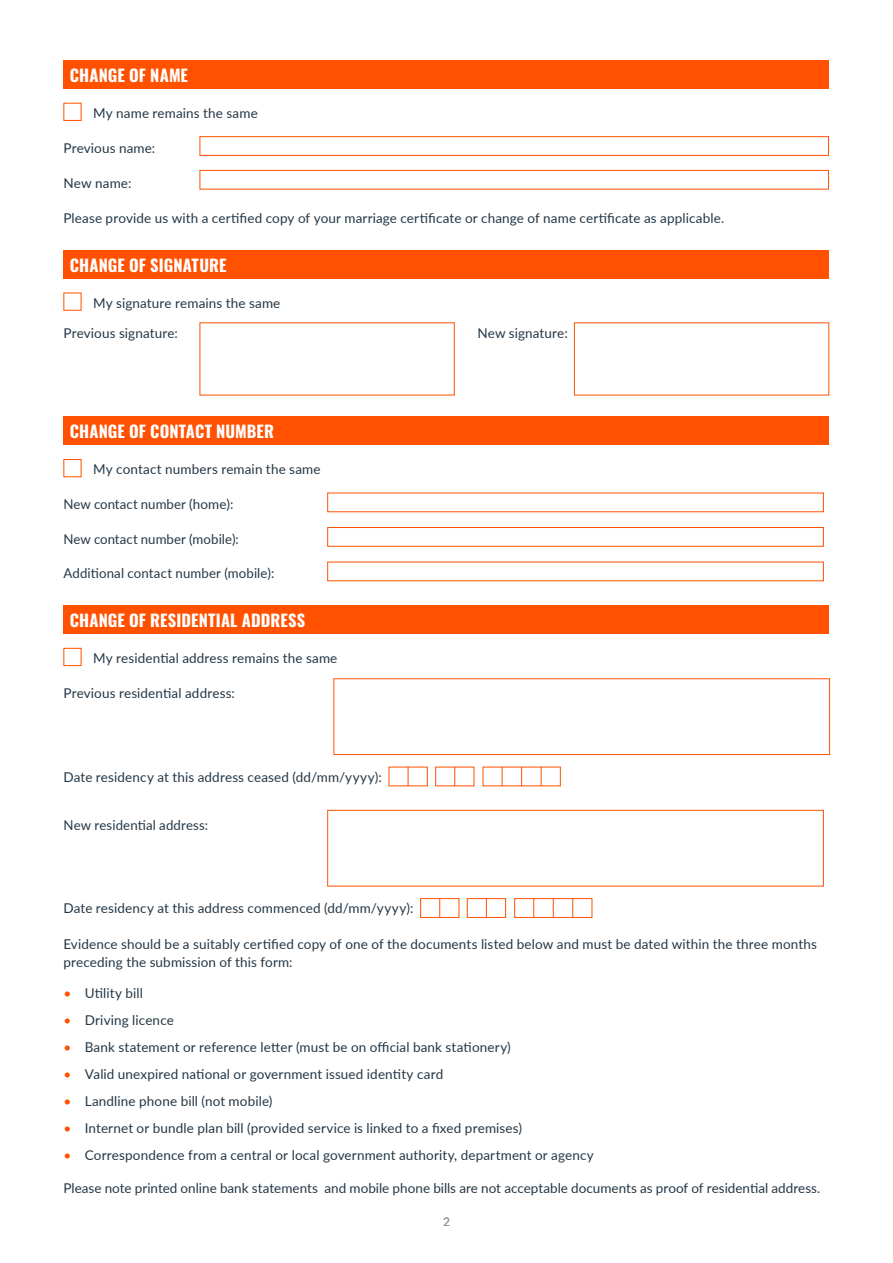
<style>
.page{position:relative;width:893px;height:1263px;background:#fff}
.page>*{position:absolute;margin:0;border:0;box-sizing:border-box;transform-origin:0 0}
.t1{font:700 16.5px "Oswald";letter-spacing:.005em;color:#fff}
.t2{font:13.5px/18px "Lato";letter-spacing:.01em;color:#243746}
.t3{font:12px "Lato";color:#929ba2}
.s1{color:#ff5100}
</style>
<div class="page">
<div style="left:63px;top:60px;width:766px;height:29px;background:#ff5100"></div>
<div style="left:63px;top:250px;width:766px;height:28px;background:#ff5100"></div>
<div style="left:63px;top:416px;width:766px;height:29px;background:#ff5100"></div>
<div style="left:63px;top:605px;width:766px;height:29px;background:#ff5100"></div>
<div style="left:200px;top:136px;width:629px;height:20px;background:#fff;border:1px solid #ff5100"></div>
<div style="left:200px;top:170px;width:629px;height:19px;background:#fff;border:1px solid #ff5100"></div>
<div style="left:327px;top:527px;width:497px;height:20px;background:#fff;border:1px solid #ff5100"></div>
<div style="left:63px;top:648px;width:18px;height:18px;background:#fff;border:1px solid #ff5100"></div>
<div style="left:333px;top:678px;width:497px;height:77px;background:#fff;border:1px solid #ff5100"></div>
<svg style="left:408px;top:767px;width:1px;height:19px"></svg>
<svg style="left:454px;top:767px;width:1px;height:19px"></svg>
<svg style="left:502px;top:767px;width:1px;height:19px"></svg>
<svg style="left:521px;top:767px;width:1px;height:19px"></svg>
<svg style="left:541px;top:767px;width:1px;height:19px"></svg>
<div style="left:327px;top:810px;width:497px;height:76px;background:#fff;border:1px solid #ff5100"></div>
<div style="left:420px;top:898px;width:39px;height:20px;background:#fff;border:1px solid #ff5100"></div>
<svg style="left:439px;top:898px;width:1px;height:20px"></svg>
<div style="left:467px;top:898px;width:39px;height:20px;background:#fff;border:1px solid #ff5100"></div>
<svg style="left:486px;top:898px;width:1px;height:20px"></svg>
<div style="left:514px;top:898px;width:78px;height:20px;background:#fff;border:1px solid #ff5100"></div>
<svg style="left:533px;top:898px;width:1px;height:20px"></svg>
<svg style="left:553px;top:898px;width:1px;height:20px"></svg>
<svg style="left:572px;top:898px;width:1px;height:20px"></svg>
<p class="t1" style="left:70px;top:66px;width:120px">CHANGE OF NAME</p>
<p class="t2" style="left:93px;top:103px;width:166px">My name remains the same</p>
<p class="t2" style="left:63px;top:138px;width:93px">Previous name:</p>
<p class="t2" style="left:63px;top:173px;width:70px">New name:</p>
<p class="t2" style="left:63px;top:208px;width:662px">Please provide us with a certified copy of your marriage certificate or change of name certificate as applicable.</p>
<p class="t1" style="left:70px;top:256px;width:158px">CHANGE OF SIGNATURE</p>
<p class="t2" style="left:93px;top:293px;width:189px">My signature remains the same</p>
<p class="t2" style="left:63px;top:324px;width:116px">Previous signature:</p>
<p class="t2" style="left:477px;top:324px;width:92px">New signature:</p>
<p class="t1" style="left:70px;top:423px;width:206px">CHANGE OF CONTACT NUMBER</p>
<p class="t2" style="left:93px;top:460px;width:229px">My contact numbers remain the same</p>
<p class="t2" style="left:63px;top:495px;width:171px">New contact number (home):</p>
<p class="t2" style="left:63px;top:529px;width:177px">New contact number (mobile):</p>
<p class="t2" style="left:63px;top:564px;width:212px">Additional contact number (mobile):</p>
<p class="t1" style="left:70px;top:612px;width:237px">CHANGE OF RESIDENTIAL ADDRESS</p>
<p class="t2" style="left:93px;top:648px;width:246px">My residential address remains the same</p>
<p class="t2" style="left:63px;top:683px;width:173px">Previous residential address:</p>
<p class="t2" style="left:63px;top:767px;width:320px">Date residency at this address ceased (dd/mm/yyyy):</p>
<p class="t2" style="left:63px;top:815px;width:146px">New residential address:</p>
<p class="t2" style="left:63px;top:899px;width:351px">Date residency at this address commenced (dd/mm/yyyy):</p>
<p class="t2" style="left:63px;top:935px;width:755px">Evidence should be a suitably certified copy of one of the documents listed below and must be dated within the three months preceding the submission of this form:</p>
<p class="t2" style="left:63px;top:983px;width:81px"><span class="s1">•</span> Utility bill</p>
<p class="t2" style="left:63px;top:1010px;width:112px"><span class="s1">•</span> Driving licence</p>
<p class="t2" style="left:63px;top:1037px;width:449px"><span class="s1">•</span> Bank statement or reference letter (must be on official bank stationery)</p>
<p class="t2" style="left:63px;top:1064px;width:381px"><span class="s1">•</span> Valid unexpired national or government issued identity card</p>
<p class="t2" style="left:63px;top:1091px;width:211px"><span class="s1">•</span> Landline phone bill (not mobile)</p>
<p class="t2" style="left:63px;top:1118px;width:460px"><span class="s1">•</span> Internet or bundle plan bill (provided service is linked to a fixed premises)</p>
<p class="t2" style="left:63px;top:1145px;width:532px"><span class="s1">•</span> Correspondence from a central or local government authority, department or agency</p>
<p class="t2" style="left:63px;top:1178px;width:758px">Please note printed online bank statements and mobile phone bills are not acceptable documents as proof of residential address.</p>
<p class="t3" style="left:443px;top:1212px;width:8px">2</p>
</div>
